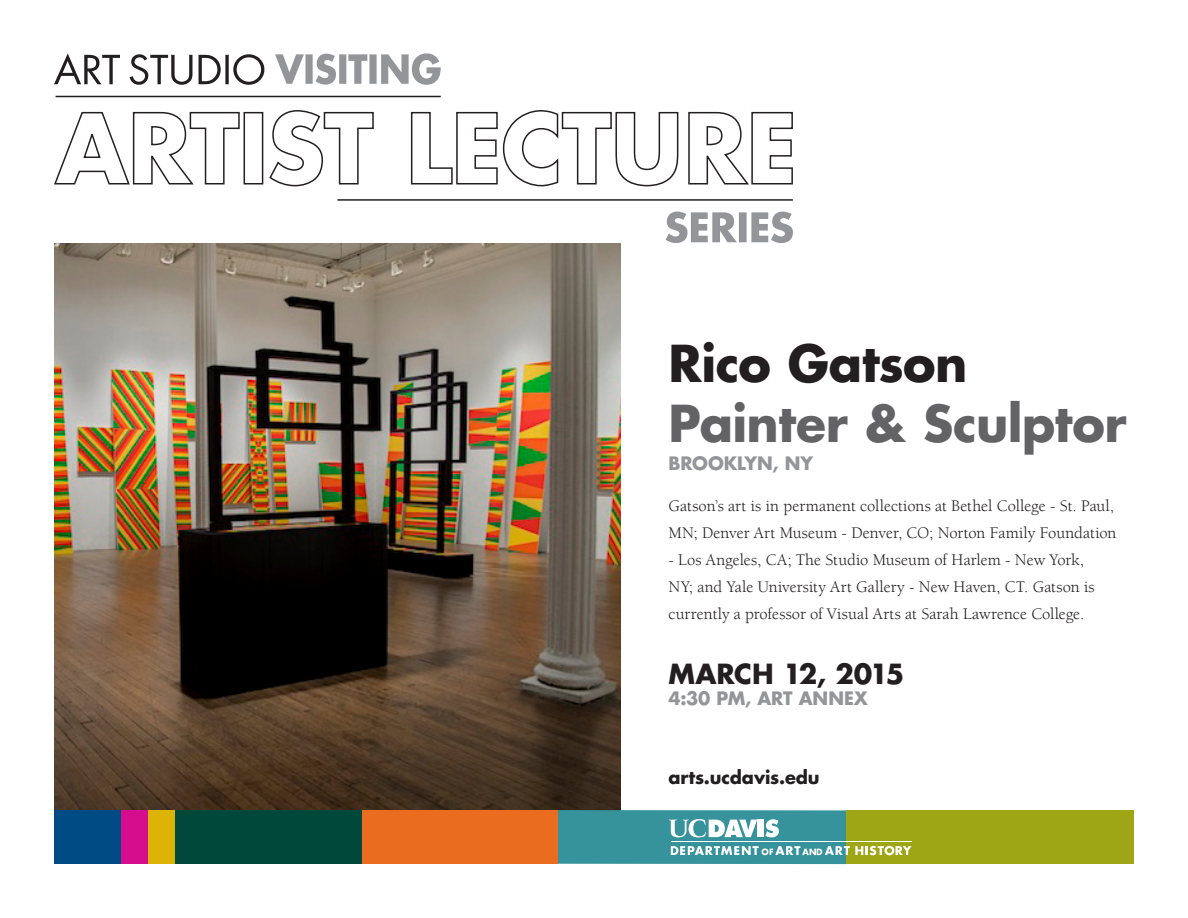
<style>
.page{position:relative;width:1188px;height:918px;background:#fff}
.page>*{position:absolute;margin:0;border:0;box-sizing:border-box;transform-origin:0 0}
.Body_Text{font:700 49.5px "Futura Std";letter-spacing:-.01em;color:#636366}
.Body_Text-2{font:700 49.5px "Futura Std";letter-spacing:-.01em;color:#231f20}
.Upcoming_Dates{font:700 27px "Futura";letter-spacing:-.015em;color:#231f20}
.Body_Text-3{font:700 18px "Futura Std";letter-spacing:-.005em;color:#231f20}
.Upcoming_Dates-2{font:700 18px "Futura Std";letter-spacing:-.005em;color:#939598}
.Body_Text-4{font:700 18px "Futura Std";letter-spacing:-.005em;color:#939598}
.t1{font:16.5px/27px "Berkeley UC Davis";color:#231f20}
</style>
<div class="page">
<img style="left:54px;top:243px;width:567px;height:567px">
<div style="left:176px;top:810px;width:188px;height:54px;background:#004839"></div>
<div style="left:362px;top:810px;width:196px;height:54px;background:#ea6d1f"></div>
<div style="left:558px;top:810px;width:288px;height:54px;background:#37939b"></div>
<div style="left:846px;top:810px;width:288px;height:54px;background:#9ea615"></div>
<div style="left:148px;top:810px;width:28px;height:54px;background:#deb308"></div>
<div style="left:54px;top:810px;width:68px;height:54px;background:#004b84"></div>
<div style="left:122px;top:810px;width:26px;height:54px;background:#d50d8c"></div>
<svg style="left:765px;top:819px;width:14px;height:18px"></svg>
<div style="left:758px;top:820px;width:6px;height:17px;background:#fff"></div>
<svg style="left:669px;top:819px;width:88px;height:19px"></svg>
<hr style="left:671px;top:841px;width:241px;height:1px;background:#fff">
<svg style="left:671px;top:846px;width:241px;height:9px"></svg>
<svg style="left:666px;top:212px;width:127px;height:31px"></svg>
<hr style="left:56px;top:96px;width:385px;height:1px;background:#231f20">
<hr style="left:337px;top:199px;width:456px;height:2px;background:#231f20">
<svg style="left:54px;top:110px;width:739px;height:77px"></svg>
<svg style="left:275px;top:53px;width:166px;height:32px"></svg>
<svg style="left:54px;top:53px;width:210px;height:32px"></svg>
<p class="Body_Text-2" style="left:669px;top:331px;width:301px">Rico Gatson</p>
<p class="Body_Text" style="left:669px;top:390px;width:460px">Painter &amp; Sculptor</p>
<p class="Body_Text-4" style="left:669px;top:452px;width:146px">BROOKLYN, NY</p>
<p class="t1" style="left:669px;top:492px;width:449px">Gatson’s art is in permanent collections at Bethel College - St. Paul,<br>MN; Denver Art Museum - Denver, CO; Norton Family Foundation</p>
<p class="t1" style="left:669px;top:546px;width:428px">- Los Angeles, CA; The Studio Museum of Harlem - New York,<br>NY; and Yale University Art Gallery - New Haven, CT. Gatson is currently a professor of Visual Arts at Sarah Lawrence College.</p>
<p class="Upcoming_Dates" style="left:669px;top:655px;width:237px">MARCH 12, 2015</p>
<p class="Upcoming_Dates-2" style="left:669px;top:686px;width:201px">4:30 PM, ART ANNEX</p>
<p class="Body_Text-3" style="left:669px;top:765px;width:153px">arts.ucdavis.edu</p>
</div>
